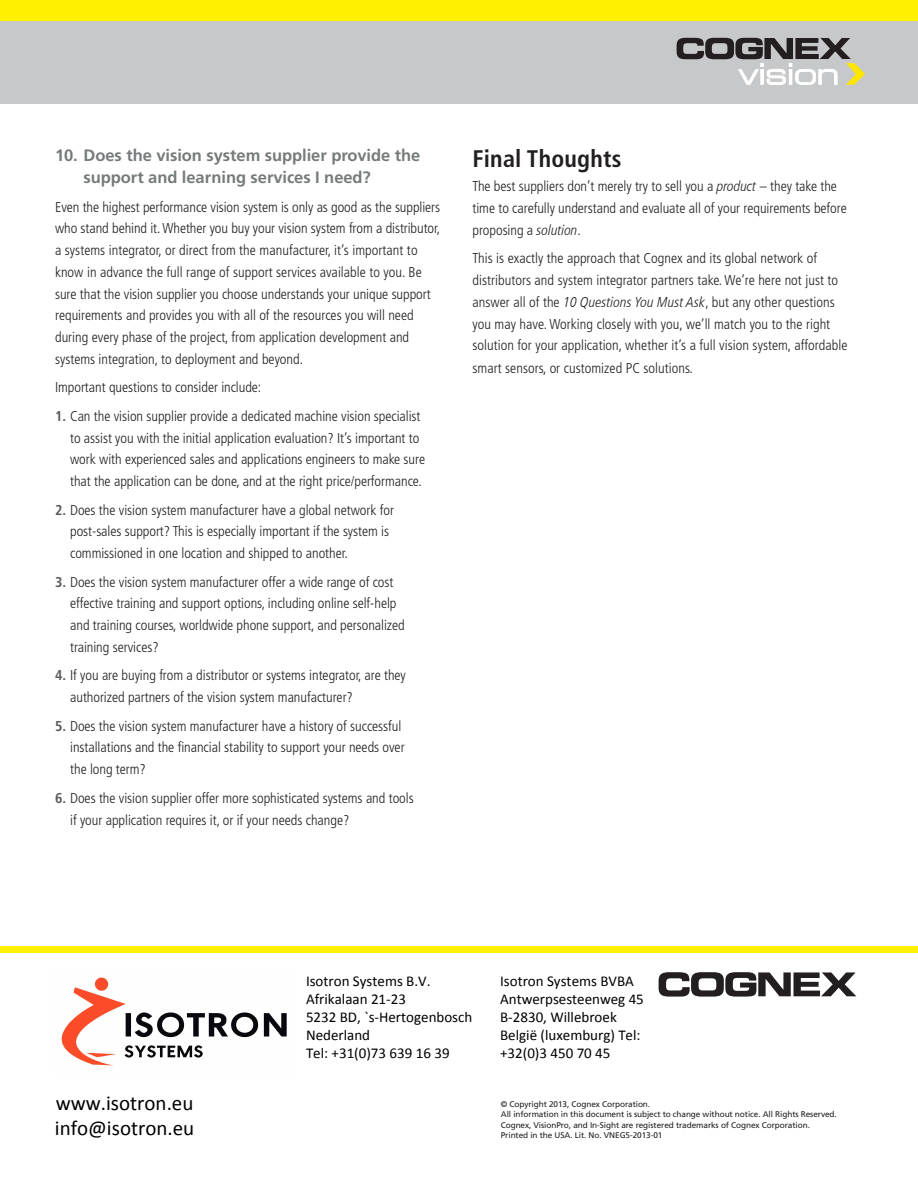
<style>
.page{position:relative;width:918px;height:1188px;background:#fff}
.page>*{position:absolute;margin:0;border:0;box-sizing:border-box;transform-origin:0 0}
.t1{font:700 condensed 24px "Frutiger";letter-spacing:.01em;color:#231f20}
.t2{font:21px/25.2px "Calibri";color:#000}
.t3{font:700 16.5px/21.8px "Frutiger";letter-spacing:-.005em;color:#757a7b}
.t4{font:15px/18px "Calibri";color:#000}
.t5{font:300 condensed 14.25px/21.8px "Frutiger";letter-spacing:-.005em;color:#231f20}
.t6{font:8.25px/10.5px "Frutiger";letter-spacing:-.01em;color:#231f20}
.s1{font-weight:700;color:#57585a}
.s2{font-family:"Frutiger LT Com";font-style:italic}
</style>
<div class="page">
<div style="left:0;top:0;width:918px;height:104px;background:#c7c8ca"></div>
<div style="left:0;top:0;width:918px;height:20px;background:#fff101"></div>
<svg style="left:677px;top:38px;width:188px;height:47px"></svg>
<svg style="left:659px;top:972px;width:197px;height:25px"></svg>
<div style="left:0;top:946px;width:918px;height:6px;background:#fff101"></div>
<img style="left:61px;top:977px;width:226px;height:89px">
<p class="t3" style="left:84px;top:145px;width:338px;text-indent:-28px">10. Does the vision system supplier provide the support and learning services I need?</p>
<p class="t5" style="left:55px;top:196px;width:387px">Even the highest performance vision system is only as good as the suppliers who stand behind it. Whether you buy your vision system from a distributor, a systems integrator, or direct from the manufacturer, it’s important to know in advance the full range of support services available to you. Be sure that the vision supplier you choose understands your unique support requirements and provides you with all of the resources you will need during every phase of the project, from application development and systems integration, to deployment and beyond.</p>
<p class="t5" style="left:55px;top:377px;width:208px">Important questions to consider include:</p>
<p class="t5" style="left:70px;top:405px;width:357px;text-indent:-15px"><span class="s1">1.</span> Can the vision supplier provide a dedicated machine vision specialist to assist you with the initial application evaluation? It’s important to work with experienced sales and applications engineers to make sure that the application can be done, and at the right price/performance.</p>
<p class="t5" style="left:70px;top:499px;width:325px;text-indent:-15px"><span class="s1">2.</span> Does the vision system manufacturer have a global network for post-sales support? This is especially important if the system is commissioned in one location and shipped to another.</p>
<p class="t5" style="left:70px;top:571px;width:336px;text-indent:-15px"><span class="s1">3.</span> Does the vision system manufacturer offer a wide range of cost effective training and support options, including online self-help and training courses, worldwide phone support, and personalized training services?</p>
<p class="t5" style="left:70px;top:665px;width:337px;text-indent:-15px"><span class="s1">4.</span> If you are buying from a distributor or systems integrator, are they authorized partners of the vision system manufacturer?</p>
<p class="t5" style="left:70px;top:715px;width:336px;text-indent:-15px"><span class="s1">5.</span> Does the vision system manufacturer have a history of successful installations and the financial stability to support your needs over the long term?</p>
<p class="t5" style="left:70px;top:787px;width:345px;line-height:22.5px;text-indent:-15px"><span class="s1">6.</span> Does the vision supplier offer more sophisticated systems and tools if your application requires it, or if your needs change?</p>
<h1 class="t1" style="left:472px;top:144px;width:150px">Final Thoughts</h1>
<p class="t5" style="left:472px;top:176px;width:376px">The best suppliers don’t merely try to sell you a <span class="s2">product</span> – they take the time to carefully understand and evaluate all of your requirements before proposing a <span class="s2">solution</span>.</p>
<p class="t5" style="left:472px;top:248px;width:377px">This is exactly the approach that Cognex and its global network of distributors and system integrator partners take. We’re here not just to answer all of the <span class="s2">10 Questions You Must Ask</span>, but any other questions you may have. Working closely with you, we’ll match you to the right solution for your application, whether it’s a full vision system, affordable smart sensors, or customized PC solutions.</p>
<h2 class="t2" style="left:55px;top:1090px;width:141px">www.isotron.eu info@isotron.eu</h2>
<p class="t4" style="left:306px;top:972px;width:168px">Isotron Systems B.V.<br>Afrikalaan 21-23<br>5232 BD, `s-Hertogenbosch<br>Nederland<br>Tel: +31(0)73 639 16 39</p>
<p class="t4" style="left:500px;top:972px;width:145px">Isotron Systems BVBA<br>Antwerpsesteenweg 45<br>B-2830, Willebroek<br>België (luxemburg) Tel: +32(0)3 450 70 45</p>
<p class="t6" style="left:501px;top:1099px;width:338px">© Copyright 2013, Cognex Corporation.<br>All information in this document is subject to change without notice. All Rights Reserved.<br>Cognex, VisionPro, and In-Sight are registered trademarks of Cognex Corporation.<br>Printed in the USA. Lit. No. VNEG5-2013-01</p>
</div>
